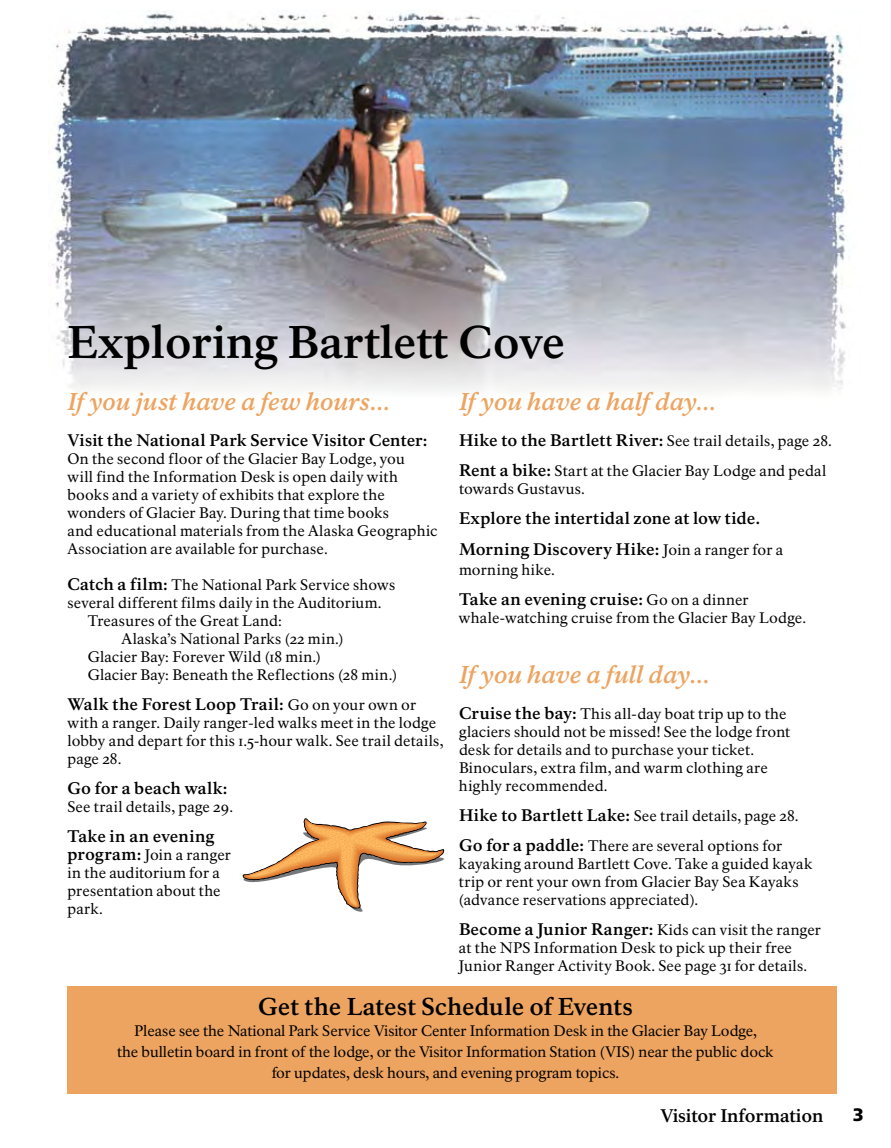
<style>
.page{position:relative;width:891px;height:1148px;background:#fff}
.page>*{position:absolute;margin:0;border:0;box-sizing:border-box;transform-origin:0 0}
.t1{font:700 45px "NPS Rawlinson";letter-spacing:-.005em;color:#000}
.t2{font:italic 700 24px "NPS Rawlinson";color:#eda460}
.t3{font:700 24px "NPS Rawlinson";color:#000}
.t4{font:700 18px "NPS Rawlinson";letter-spacing:-.01em;color:#000}
.t5{font:700 16.5px/31.5px "NPS Rawlinson";letter-spacing:.005em;color:#000}
.t6{font:15px/18px "NPS Rawlinson";letter-spacing:.005em;color:#000}
.t7{font:15px "NPS Rawlinson";letter-spacing:.03em;color:#000}
.s1{font-weight:700;font-size:16.5px}
.s2{font-weight:400;font-size:15px}
</style>
<div class="page">
<img style="left:52px;top:10px;width:797px;height:380px">
<svg style="left:242px;top:818px;width:203px;height:94px"></svg>
<div style="left:68px;top:986px;width:769px;height:107px;background:#eda460"></div>
<h1 class="t1" style="left:68px;top:315px;width:499px">Exploring Bartlett Cove</h1>
<h2 class="t2" style="left:68px;top:387px;width:324px">If you just have a few hours...</h2>
<p class="t5" style="left:68px;top:424px;width:362px">Visit the National Park Service Visitor Center:</p>
<p class="t6" style="left:67px;top:450px;width:372px">On the second floor of the Glacier Bay Lodge, you<br>will find the Information Desk is open daily with books and a variety of exhibits that explore the wonders of Glacier Bay. During that time books<br>and educational materials from the Alaska Geographic Association are available for purchase.</p>
<p class="t6" style="left:68px;top:576px;width:329px"><span class="s1">Catch a film:</span> The National Park Service shows</p>
<p class="t6" style="left:68px;top:594px;width:316px">several different films daily in the Auditorium.</p>
<p class="t6" style="left:88px;top:612px;width:196px">Treasures of the Great Land:</p>
<p class="t6" style="left:122px;top:630px;width:224px">Alaska’s National Parks (22 min.)</p>
<p class="t6" style="left:88px;top:648px;width:235px">Glacier Bay: Forever Wild (18 min.)</p>
<p class="t6" style="left:88px;top:666px;width:311px">Glacier Bay: Beneath the Reflections (28 min.)</p>
<p class="t5" style="left:68px;top:688px;width:350px">Walk the Forest Loop Trail: <span class="s2">Go on your own or</span></p>
<p class="t6" style="left:68px;top:714px;width:377px">with a ranger. Daily ranger-led walks meet in the lodge lobby and depart for this 1.5-hour walk. See trail details, page 28.</p>
<p class="t5" style="left:68px;top:772px;width:162px">Go for a beach walk:</p>
<p class="t6" style="left:68px;top:798px;width:167px">See trail details, page 29.</p>
<p class="t5" style="left:68px;top:820px;width:148px">Take in an evening</p>
<p class="t6" style="left:67px;top:846px;width:165px"><span class="s1">program:</span> Join a ranger in the auditorium for a presentation about the park.</p>
<h2 class="t2" style="left:459px;top:387px;width:259px">If you have a half day...</h2>
<p class="t5" style="left:459px;top:424px;width:374px">Hike to the Bartlett River: <span class="s2">See trail details, page 28.</span></p>
<p class="t6" style="left:459px;top:462px;width:369px"><span class="s1">Rent a bike:</span> Start at the Glacier Bay Lodge and pedal towards Gustavus.</p>
<p class="t5" style="left:459px;top:502px;width:326px">Explore the intertidal zone at low tide.<br>Morning Discovery Hike: <span class="s2">Join a ranger for a</span></p>
<p class="t7" style="left:459px;top:560px;width:97px">morning hike.</p>
<p class="t5" style="left:459px;top:583px;width:291px">Take an evening cruise: <span class="s2">Go on a dinner</span></p>
<p class="t6" style="left:459px;top:609px;width:349px">whale-watching cruise from the Glacier Bay Lodge.</p>
<h2 class="t2" style="left:459px;top:660px;width:252px">If you have a full day...</h2>
<p class="t6" style="left:459px;top:705px;width:333px"><span class="s1">Cruise the bay:</span> This all-day boat trip up to the glaciers should not be missed! See the lodge front desk for details and to purchase your ticket.<br>Binoculars, extra film, and warm clothing are highly recommended.</p>
<p class="t6" style="left:459px;top:801px;width:341px;line-height:30px"><span class="s1">Hike to Bartlett Lake:</span> See trail details, page 28.<br><span class="s1">Go for a paddle:</span> There are several options for</p>
<p class="t6" style="left:459px;top:855px;width:355px">kayaking around Bartlett Cove. Take a guided kayak trip or rent your own from Glacier Bay Sea Kayaks (advance reservations appreciated).</p>
<p class="t6" style="left:459px;top:921px;width:364px"><span class="s1">Become a Junior Ranger:</span> Kids can visit the ranger at the NPS Information Desk to pick up their free<br>Junior Ranger Activity Book. See page 31 for details.</p>
<h2 class="t3" style="left:258px;top:991px;width:376px">Get the Latest Schedule of Events</h2>
<p class="t6" style="left:117px;top:1020px;width:658px;line-height:21px;text-align:center">Please see the National Park Service Visitor Center Information Desk in the Glacier Bay Lodge,<br>the bulletin board in front of the lodge, or the Visitor Information Station (VIS) near the public dock for updates, desk hours, and evening program topics.</p>
<p class="t4" style="left:660px;top:1104px;width:165px">Visitor Information</p>
</div>
